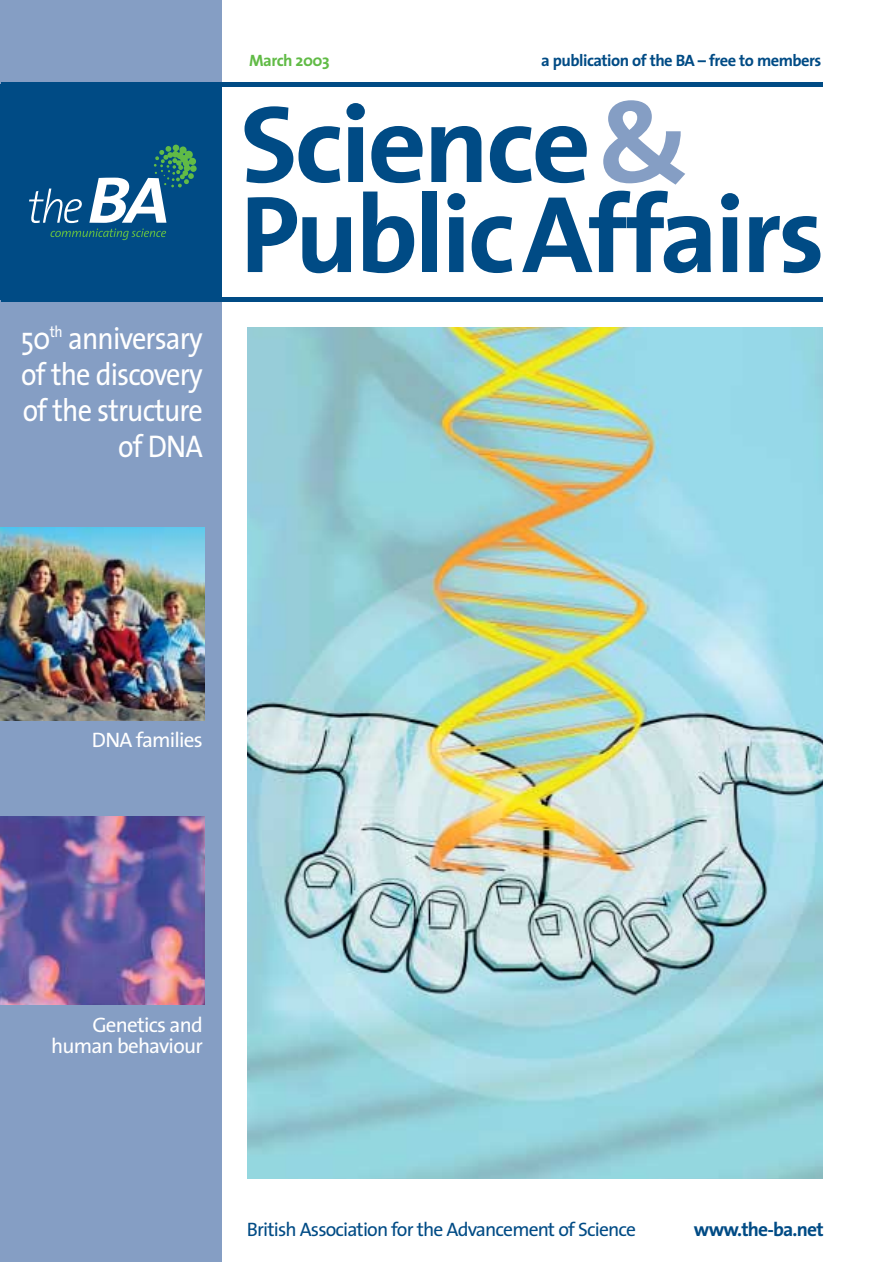
<style>
.page{position:relative;width:893px;height:1262px;background:#fff}
.page>*{position:absolute;margin:0;border:0;box-sizing:border-box;transform-origin:0 0}
.t1{font:700 110.25px/90px "The Sans";letter-spacing:-.03em;color:#004b85;scale:1.05 1}
.t2{font:31.5px/36px "The Sans";letter-spacing:-.03em;color:#fff;text-align:right;scale:.9 1}
.t3{font:21px/21px "The Sans";letter-spacing:-.035em;color:#fff;text-align:right}
.t4{font:19.5px "The Sans";letter-spacing:-.045em;color:#004b85}
.t5{font:700 19.5px "The Sans";letter-spacing:-.045em;color:#004b85}
.t6{font:700 16.5px "The Sans";letter-spacing:-.03em;color:#004b85}
.t7{font:700 16.5px "The Sans";letter-spacing:-.03em;color:#61bb46}
.s1{color:#859ec4}
</style>
<div class="page">
<div style="left:0;top:0;width:221px;height:1261px;background:#859ec4"></div>
<div style="left:0;top:84px;width:221px;height:216px;background:#004b85"></div>
<img style="left:247px;top:328px;width:574px;height:850px">
<img style="left:0;top:527px;width:204px;height:193px">
<img style="left:0;top:816px;width:204px;height:189px">
<hr style="left:1px;top:82px;width:820px;height:4px;background:#004b85">
<hr style="left:1px;top:298px;width:820px;height:4px;background:#004b85">
<svg style="left:29px;top:144px;width:168px;height:96px"></svg>
<p class="t2" style="left:21px;top:324px;width:203px">50<sup>th</sup> anniversary of the discovery of the structure of DNA</p>
<p class="t7" style="left:249px;top:54px;width:82px">March 2003</p>
<p class="t6" style="left:541px;top:54px;width:281px">a publication of the BA – free to members</p>
<h1 class="t1" style="left:240px;top:110px;width:558px">Science<span class="s1">&amp;<br></span>PublicAffairs</h1>
<p class="t3" style="left:92px;top:731px;width:112px">DNA families</p>
<p class="t3" style="left:51px;top:1016px;width:153px">Genetics and human behaviour</p>
<p class="t4" style="left:247px;top:1222px;width:390px">British Association for the Advancement of Science</p>
<p class="t5" style="left:693px;top:1222px;width:131px">www.the-ba.net</p>
</div>
